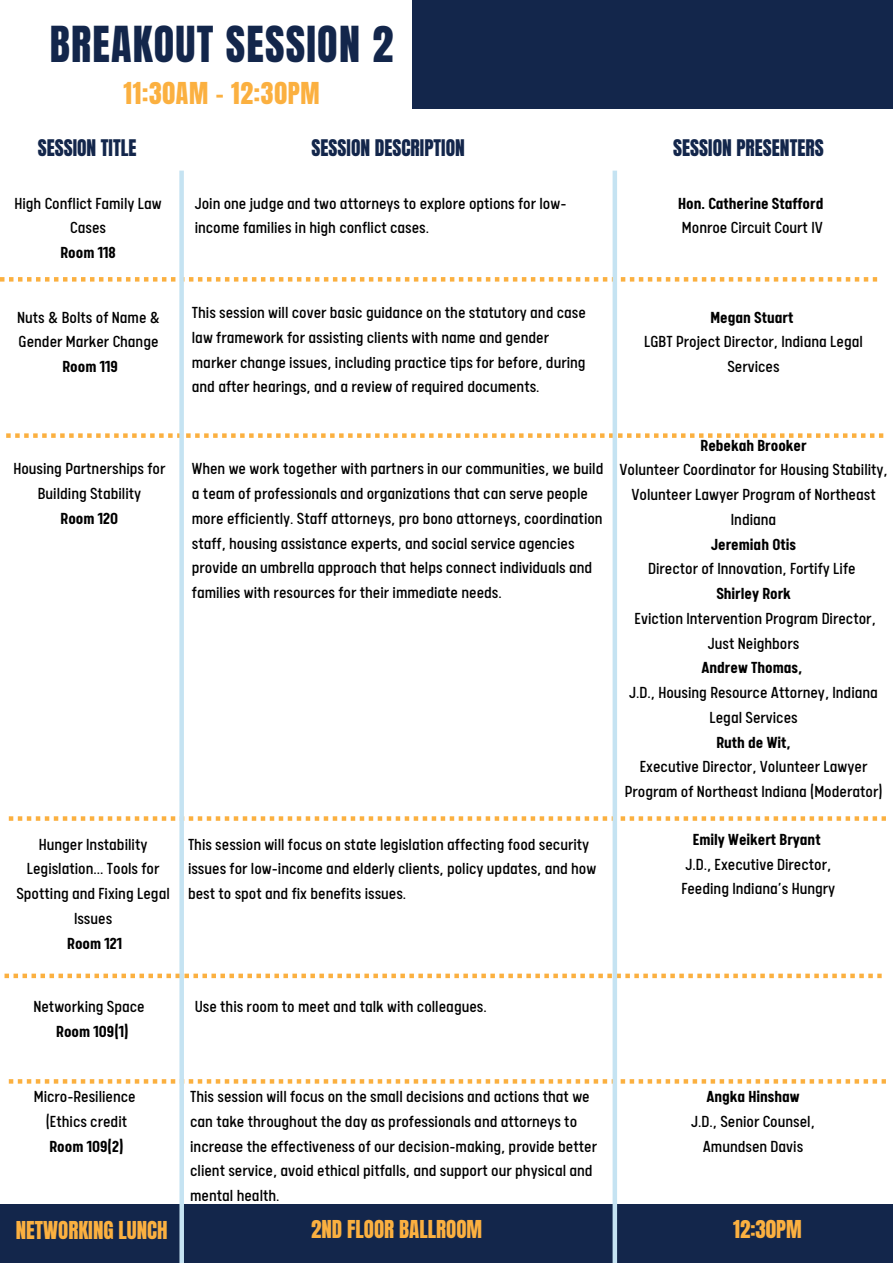
<style>
.page{position:relative;width:893px;height:1264px;background:#fff}
.page>*{position:absolute;margin:0;border:0;box-sizing:border-box;transform-origin:0 0}
.t1{font:42.15px "Anton";letter-spacing:.03em;color:#13264b}
.t2{font:25.65px "Anton";letter-spacing:.03em;color:#fbb040}
.t3{font:21px "Anton";color:#fbb040}
.t4{font:19.5px "Anton";color:#13264b}
.t5{font:18px/24.8px "Calps Sans";color:#000;text-align:center}
.t6{font:700 18px "Calps Sans";color:#000}
</style>
<div class="page">
<div style="left:412px;top:0;width:480px;height:109px;background:#13264b"></div>
<svg style="left:0;top:277px;width:877px;height:4px"></svg>
<svg style="left:6px;top:433px;width:877px;height:5px"></svg>
<svg style="left:9px;top:816px;width:876px;height:4px"></svg>
<svg style="left:5px;top:973px;width:876px;height:5px"></svg>
<svg style="left:9px;top:1079px;width:876px;height:4px"></svg>
<div style="left:0;top:1203px;width:892px;height:59px;background:#13264b"></div>
<div style="left:612px;top:171px;width:5px;height:1091px;background:#c5e3f2"></div>
<div style="left:179px;top:171px;width:5px;height:1091px;background:#c5e3f2"></div>
<p class="t1" style="left:50px;top:14px;width:345px">BREAKOUT SESSION 2</p>
<p class="t2" style="left:123px;top:74px;width:198px">11:30AM - 12:30PM</p>
<p class="t4" style="left:38px;top:134px;width:100px">SESSION TITLE</p>
<p class="t4" style="left:311px;top:134px;width:155px">SESSION DESCRIPTION</p>
<p class="t4" style="left:673px;top:134px;width:152px">SESSION PRESENTERS</p>
<p class="t5" style="left:15px;top:193px;width:149px">High Conflict Family Law<br>Cases</p>
<p class="t6" style="left:61px;top:245px;width:57px">Room 118</p>
<p class="t5" style="left:17px;top:307px;width:145px;text-align:left">Nuts &amp; Bolts of Name &amp;<br>Gender Marker Change</p>
<p class="t6" style="left:63px;top:359px;width:57px">Room 119</p>
<p class="t5" style="left:13px;top:459px;width:154px">Housing Partnerships for<br>Building Stability</p>
<p class="t6" style="left:61px;top:511px;width:59px">Room 120</p>
<p class="t5" style="left:16px;top:834px;width:155px">Hunger Instability<br>Legislation... Tools for<br>Spotting and Fixing Legal<br>Issues</p>
<p class="t6" style="left:67px;top:935px;width:56px">Room 121</p>
<p class="t5" style="left:195px;top:193px;width:373px;text-align:left">Join one judge and two attorneys to explore options for low&shy;income families in high conflict cases.</p>
<p class="t6" style="left:678px;top:195px;width:147px">Hon. Catherine Stafford</p>
<p class="t5" style="left:682px;top:218px;width:142px">Monroe Circuit Court IV</p>
<p class="t5" style="left:192px;top:302px;width:395px;text-align:left">This session will cover basic guidance on the statutory and case law framework for assisting clients with name and gender marker change issues, including practice tips for before, during and after hearings, and a review of required documents.</p>
<p class="t6" style="left:710px;top:309px;width:84px">Megan Stuart</p>
<p class="t5" style="left:644px;top:332px;width:220px">LGBT Project Director, Indiana Legal<br>Services</p>
<p class="t5" style="left:192px;top:459px;width:413px;text-align:left">When we work together with partners in our communities, we build a team of professionals and organizations that can serve people more efficiently. Staff attorneys, pro bono attorneys, coordination staff, housing assistance experts, and social service agencies provide an umbrella approach that helps connect individuals and families with resources for their immediate needs.</p>
<p class="t6" style="left:700px;top:437px;width:107px">Rebekah Brooker</p>
<p class="t5" style="left:619px;top:460px;width:270px">Volunteer Coordinator for Housing Stability,<br>Volunteer Lawyer Program of Northeast<br>Indiana</p>
<p class="t6" style="left:711px;top:536px;width:86px">Jeremiah Otis</p>
<p class="t5" style="left:648px;top:559px;width:209px">Director of Innovation, Fortify Life</p>
<p class="t6" style="left:716px;top:586px;width:76px">Shirley Rork</p>
<p class="t5" style="left:634px;top:608px;width:243px">Eviction Intervention Program Director,<br>Just Neighbors</p>
<p class="t6" style="left:701px;top:660px;width:102px">Andrew Thomas,</p>
<p class="t5" style="left:629px;top:682px;width:250px">J.D., Housing Resource Attorney, Indiana<br>Legal Services</p>
<p class="t6" style="left:716px;top:734px;width:76px">Ruth de Wit,</p>
<p class="t5" style="left:624px;top:757px;width:259px">Executive Director, Volunteer Lawyer<br>Program of Northeast Indiana (Moderator)</p>
<p class="t5" style="left:188px;top:834px;width:410px;text-align:left">This session will focus on state legislation affecting food security issues for low-income and elderly clients, policy updates, and how best to spot and fix benefits issues.</p>
<p class="t6" style="left:692px;top:831px;width:129px">Emily Weikert Bryant</p>
<p class="t5" style="left:685px;top:854px;width:147px">J.D., Executive Director,</p>
<p class="t5" style="left:681px;top:878px;width:155px">Feeding Indiana’s Hungry</p>
<p class="t5" style="left:33px;top:996px;width:113px">Networking Space</p>
<p class="t6" style="left:56px;top:1023px;width:74px">Room 109(1)</p>
<p class="t5" style="left:34px;top:1086px;width:103px">Micro-Resilience</p>
<p class="t5" style="left:46px;top:1111px;width:83px">(Ethics credit</p>
<p class="t6" style="left:50px;top:1138px;width:75px">Room 109(2)</p>
<p class="t5" style="left:195px;top:996px;width:293px">Use this room to meet and talk with colleagues.</p>
<p class="t5" style="left:190px;top:1086px;width:408px;text-align:left">This session will focus on the small decisions and actions that we can take throughout the day as professionals and attorneys to increase the effectiveness of our decision-making, provide better client service, avoid ethical pitfalls, and support our physical and mental health.</p>
<p class="t6" style="left:706px;top:1089px;width:95px">Angka Hinshaw</p>
<p class="t5" style="left:691px;top:1111px;width:125px">J.D., Senior Counsel,</p>
<p class="t5" style="left:702px;top:1136px;width:102px">Amundsen Davis</p>
<p class="t3" style="left:16px;top:1214px;width:153px">NETWORKING LUNCH</p>
<p class="t3" style="left:311px;top:1213px;width:172px">2ND FLOOR BALLROOM</p>
<p class="t3" style="left:733px;top:1213px;width:70px">12:30PM</p>
</div>
